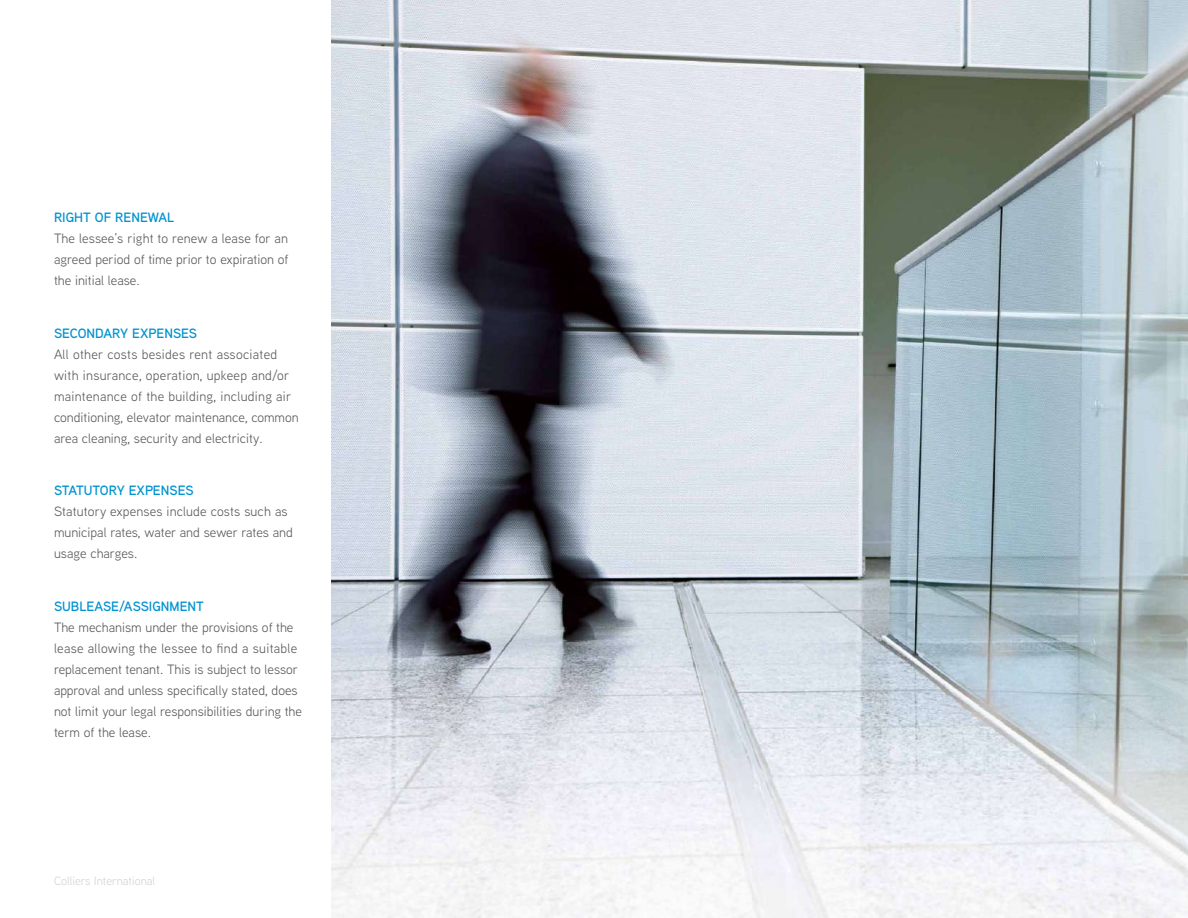
<style>
.page{position:relative;width:1188px;height:918px;background:#fff}
.page>*{position:absolute;margin:0;border:0;box-sizing:border-box;transform-origin:0 0}
.t1{font:13.5px/21px "Aaux Next";color:#58595b}
.t2{font:13.5px/21px "Aaux Next";letter-spacing:.02em;color:#58595b}
.t3{font:600 13.5px "Aaux Next";color:#0093d0}
.t4{font:12px "Aaux Next";color:#d1d3d4}
</style>
<div class="page">
<img style="left:332px;top:0;width:856px;height:918px">
<p class="t3" style="left:54px;top:208px;width:9px">RIGHT</p>
<p class="t3" style="left:95px;top:208px;width:30px">OF RENE</p>
<p class="t3" style="left:148px;top:208px;width:20px">WAL</p>
<p class="t1" style="left:54px;top:227px;width:236px;text-align:justify">The lessee’s right to renew a lease for an agreed period of time prior to expiration of the initial lease.</p>
<p class="t3" style="left:54px;top:323px;width:18px">SECONDA</p>
<p class="t3" style="left:112px;top:323px;width:54px">RY EXPENSES</p>
<p class="t2" style="left:54px;top:343px;width:246px">All other costs besides rent associated with insurance, operation, upkeep and/or maintenance of the building, including air conditioning, elevator maintenance, common area cleaning, security and electricity.</p>
<p class="t3" style="left:54px;top:481px;width:17px">STATUTO</p>
<p class="t3" style="left:109px;top:481px;width:54px">RY EXPENSES</p>
<p class="t1" style="left:54px;top:500px;width:240px">Statutory expenses include costs such as municipal rates, water and sewer rates and usage charges.</p>
<p class="t3" style="left:54px;top:597px;width:18px">SUBLEASE</p>
<p class="t3" style="left:119px;top:597px;width:22px">/ASSIGN</p>
<p class="t3" style="left:170px;top:597px;width:19px">MENT</p>
<p class="t1" style="left:54px;top:616px;width:250px">The mechanism under the provisions of the lease allowing the lessee to find a suitable replacement tenant. This is subject to lessor approval and unless specifically stated, does not limit your legal responsibilities during the term of the lease.</p>
<p class="t4" style="left:54px;top:873px;width:103px">Colliers International</p>
</div>
